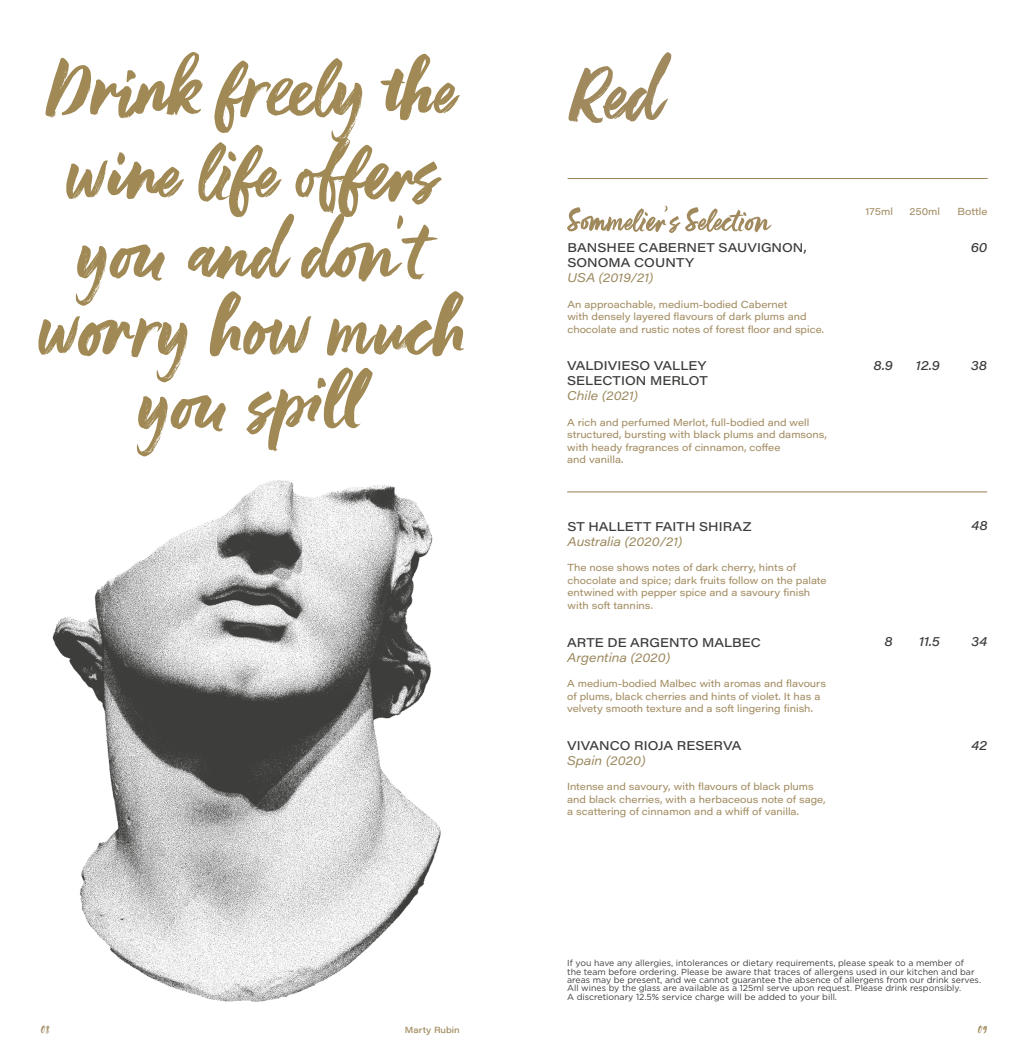
<style>
.page{position:relative;width:1028px;height:1053px;background:#fff}
.page>*{position:absolute;margin:0;border:0;box-sizing:border-box;transform-origin:0 0}
.t1{font:140px "Freethinker";color:#a0895d}
.t2{font:131.75px "Freethinker";color:#a08954}
.t3{font:52.12px "Freethinker";color:#a0895d}
.t4{font:16.25px "Freethinker";color:#a0895d}
.t5{font:500 12.5px/15px "Acumin Pro Wide";color:#3c3c3b}
.t6{font:italic 12.5px "Acumin Pro Wide";letter-spacing:.005em;color:#9b885d}
.t7{font:italic 500 12.5px "Acumin Pro Wide";letter-spacing:.015em;color:#3c3c3b}
.t8{font:10px/12.5px "Acumin Pro Wide";color:#a0895d}
.t9{font:8.75px/8.4px "Gotham";color:#3c3c3b}
.t10{font:500 8.75px "Acumin Pro Wide";color:#a0895d}
</style>
<div class="page">
<img style="left:52px;top:480px;width:389px;height:522px">
<hr style="left:567px;top:491px;width:420px;height:1px;background:#9b885d">
<hr style="left:567px;top:178px;width:420px;height:1px;background:#9b885d">
<h2 class="t2" style="left:45px;top:32px;width:410px">Drink freely the</h2>
<h2 class="t2" style="left:62px;top:116px;width:376px">wine life offers</h2>
<h2 class="t2" style="left:75px;top:195px;width:349px">you and don't</h2>
<h2 class="t2" style="left:34px;top:272px;width:431px">worry how much</h2>
<h2 class="t2" style="left:136px;top:346px;width:238px">you spill</h2>
<h1 class="t1" style="left:567px;top:33px;width:93px">Red</h1>
<h3 class="t3" style="left:568px;top:198px;width:205px">Sommelier’s Selection</h3>
<p class="t5" style="left:567px;top:240px;width:241px">BANSHEE CABERNET SAUVIGNON,<br>SONOMA COUNTY</p>
<p class="t6" style="left:567px;top:269px;width:87px">USA (2019/21)</p>
<p class="t8" style="left:567px;top:297px;width:258px">An approachable, medium-bodied Cabernet<br>with densely layered flavours of dark plums and chocolate and rustic notes of forest floor and spice.</p>
<p class="t5" style="left:567px;top:357px;width:142px">VALDIVIESO VALLEY<br>SELECTION MERLOT</p>
<p class="t6" style="left:567px;top:387px;width:72px">Chile (2021)</p>
<p class="t8" style="left:567px;top:415px;width:261px">A rich and perfumed Merlot, full-bodied and well structured, bursting with black plums and damsons, with heady fragrances of cinnamon, coffee<br>and vanilla.</p>
<p class="t5" style="left:567px;top:518px;width:185px">ST HALLETT FAITH SHIRAZ</p>
<p class="t6" style="left:567px;top:532px;width:116px">Australia (2020/21)</p>
<p class="t8" style="left:567px;top:561px;width:261px">The nose shows notes of dark cherry, hints of chocolate and spice; dark fruits follow on the palate entwined with pepper spice and a savoury finish with soft tannins.</p>
<p class="t5" style="left:567px;top:634px;width:195px">ARTE DE ARGENTO MALBEC</p>
<p class="t6" style="left:567px;top:648px;width:104px">Argentina (2020)</p>
<p class="t8" style="left:567px;top:677px;width:260px">A medium-bodied Malbec with aromas and flavours of plums, black cherries and hints of violet. It has a velvety smooth texture and a soft lingering finish.</p>
<p class="t5" style="left:567px;top:737px;width:176px">VIVANCO RIOJA RESERVA</p>
<p class="t6" style="left:567px;top:751px;width:80px">Spain (2020)</p>
<p class="t8" style="left:567px;top:779px;width:260px">Intense and savoury, with flavours of black plums and black cherries, with a herbaceous note of sage, a scattering of cinnamon and a whiff of vanilla.</p>
<p class="t8" style="left:865px;top:204px;width:29px">175ml</p>
<p class="t8" style="left:909px;top:204px;width:32px">250ml</p>
<p class="t8" style="left:957px;top:204px;width:31px">Bottle</p>
<p class="t7" style="left:970px;top:239px;width:18px">60</p>
<p class="t7" style="left:873px;top:356px;width:21px">8.9</p>
<p class="t7" style="left:916px;top:356px;width:26px">12.9</p>
<p class="t7" style="left:971px;top:356px;width:18px">38</p>
<p class="t7" style="left:971px;top:516px;width:18px">48</p>
<p class="t7" style="left:884px;top:632px;width:10px">8</p>
<p class="t7" style="left:919px;top:632px;width:22px">11.5</p>
<p class="t7" style="left:971px;top:632px;width:18px">34</p>
<p class="t7" style="left:971px;top:736px;width:17px">42</p>
<p class="t9" style="left:567px;top:958px;width:415px">If you have any allergies, intolerances or dietary requirements, please speak to a member of<br>the team before ordering. Please be aware that traces of allergens used in our kitchen and bar areas may be present, and we cannot guarantee the absence of allergens from our drink serves.<br>All wines by the glass are available as a 125ml serve upon request. Please drink responsibly.<br>A discretionary 12.5% service charge will be added to your bill.</p>
<h3 class="t4" style="left:41px;top:1022px;width:11px">08</h3>
<p class="t10" style="left:405px;top:1023px;width:56px">Marty Rubin</p>
<h3 class="t4" style="left:977px;top:1022px;width:11px">09</h3>
</div>
